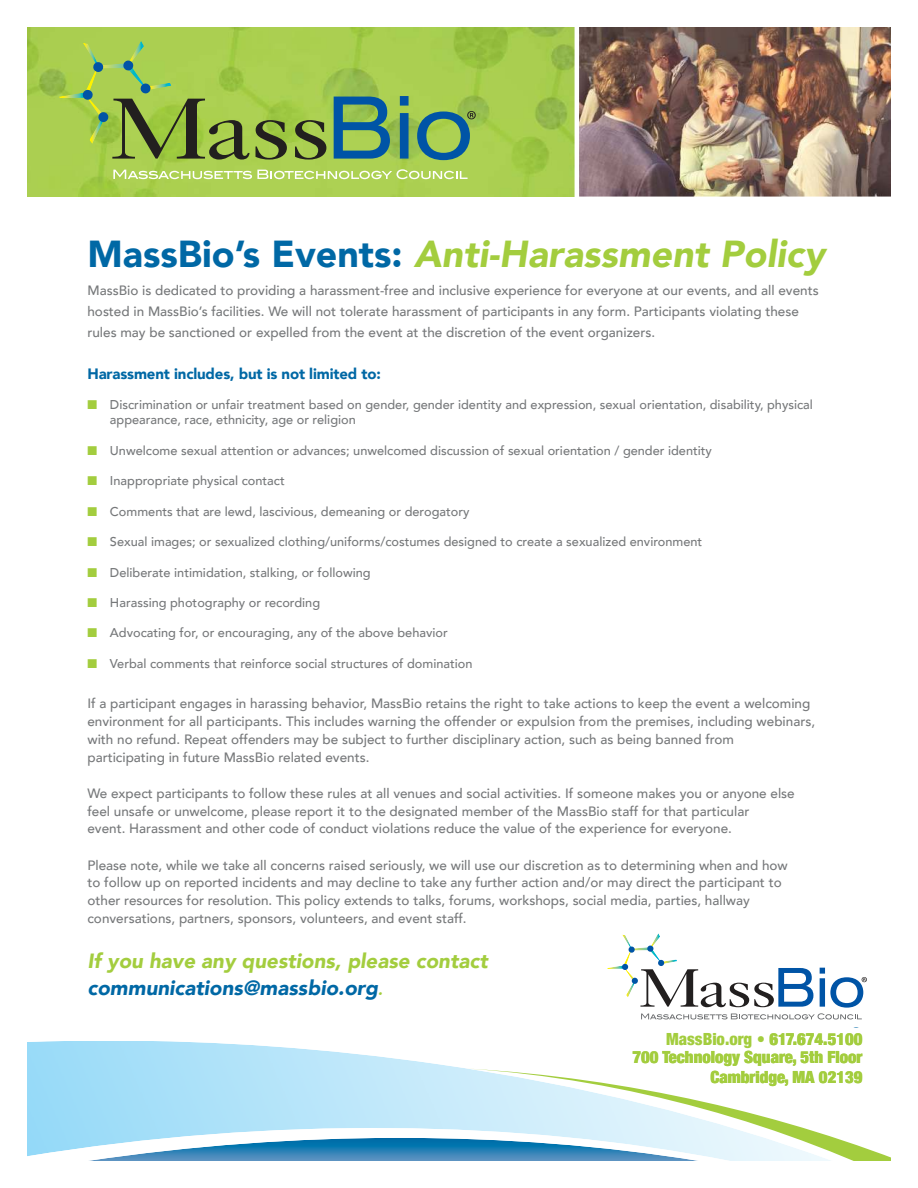
<style>
.page{position:relative;width:918px;height:1188px;background:#fff}
.page>*{position:absolute;margin:0;border:0;box-sizing:border-box;transform-origin:0 0}
.t1{font:italic 900 37.5px "Avenir";color:#a3cd3e}
.t2{font:italic 900 20.55px/26.7px "Avenir";color:#a3cd3e}
.t3{font:900 condensed 16.8px/19.5px "Helvetica Neue";color:#a3cd3e;text-align:right}
.t4{font:900 15px "Avenir";letter-spacing:-.01em;color:#0068a5}
.t5{font:500 13.5px/18px "Avenir";color:#76787a}
.t6{font:500 12.75px/15.1px "Avenir";color:#76787a}
.s1{font-style:normal;color:#0068a5}
.s2{color:#a3cd3e}
.s3{color:#0068a5}
.s4{font-size:15px}
</style>
<div class="page">
<img style="left:579px;top:27px;width:312px;height:170px">
<img style="left:27px;top:27px;width:548px;height:170px">
<img style="left:87px;top:1138px;width:381px;height:23px">
<svg style="left:468px;top:1069px;width:423px;height:92px"></svg>
<img style="left:59px;top:92px;width:23px;height:6px">
<img style="left:83px;top:43px;width:16px;height:23px">
<img style="left:129px;top:41px;width:15px;height:22px">
<img style="left:84px;top:63px;width:63px;height:20px">
<svg style="left:123px;top:60px;width:11px;height:11px"></svg>
<svg style="left:93px;top:62px;width:11px;height:11px"></svg>
<svg style="left:113px;top:169px;width:355px;height:10px"></svg>
<svg style="left:82px;top:83px;width:168px;height:77px;background:#8baa45"></svg>
<svg style="left:256px;top:120px;width:31px;height:40px"></svg>
<svg style="left:295px;top:120px;width:31px;height:40px"></svg>
<svg style="left:334px;top:97px;width:56px;height:62px;background:#4b8a7d"></svg>
<svg style="left:400px;top:96px;width:9px;height:63px"></svg>
<svg style="left:417px;top:111px;width:59px;height:49px;background:#659c71"></svg>
<img style="left:626px;top:984px;width:8px;height:13px">
<img style="left:607px;top:965px;width:15px;height:4px">
<img style="left:622px;top:935px;width:9px;height:11px">
<img style="left:665px;top:959px;width:12px;height:5px">
<img style="left:652px;top:933px;width:8px;height:13px">
<img style="left:624px;top:947px;width:38px;height:31px">
<svg style="left:647px;top:945px;width:7px;height:7px"></svg>
<svg style="left:628px;top:946px;width:7px;height:7px"></svg>
<svg style="left:622px;top:964px;width:6px;height:6px"></svg>
<svg style="left:631px;top:977px;width:7px;height:7px"></svg>
<div style="left:658px;top:960px;width:7px;height:6px;background:#0054a6;border-radius:3px"></div>
<svg style="left:640px;top:968px;width:227px;height:52px"></svg>
<h1 class="t1" style="left:87px;top:238px;width:739px"><span class="s1">MassBio’s Events:</span> Anti-Harassment Policy</h1>
<p class="t5" style="left:87px;top:282px;width:733px;line-height:21px">MassBio is dedicated to providing a harassment-free and inclusive experience for everyone at our events, and all events hosted in MassBio’s facilities. We will not tolerate harassment of participants in any form. Participants violating these rules may be sanctioned or expelled from the event at the discretion of the event organizers.</p>
<p class="t4" style="left:87px;top:368px;width:295px">Harassment includes, but is not limited to:</p>
<p class="t6" style="left:110px;top:398px;width:705px;text-indent:-23px"><span class="s2">■</span> Discrimination or unfair treatment based on gender, gender identity and expression, sexual orientation, disability, physical appearance, race, ethnicity, age or religion</p>
<p class="t6" style="left:87px;top:444px;width:626px"><span class="s2">■</span> Unwelcome sexual attention or advances; unwelcomed discussion of sexual orientation / gender identity</p>
<p class="t6" style="left:87px;top:475px;width:199px"><span class="s2">■</span> Inappropriate physical contact</p>
<p class="t6" style="left:87px;top:505px;width:383px"><span class="s2">■</span> Comments that are lewd, lascivious, demeaning or derogatory</p>
<p class="t6" style="left:87px;top:535px;width:616px"><span class="s2">■</span> Sexual images; or sexualized clothing/uniforms/costumes designed to create a sexualized environment</p>
<p class="t6" style="left:87px;top:566px;width:285px"><span class="s2">■</span> Deliberate intimidation, stalking, or following</p>
<p class="t6" style="left:87px;top:596px;width:234px"><span class="s2">■</span> Harassing photography or recording</p>
<p class="t6" style="left:87px;top:627px;width:362px"><span class="s2">■</span> Advocating for, or encouraging, any of the above behavior</p>
<p class="t6" style="left:87px;top:657px;width:387px"><span class="s2">■</span> Verbal comments that reinforce social structures of domination</p>
<p class="t5" style="left:87px;top:695px;width:729px">If a participant engages in harassing behavior, MassBio retains the right to take actions to keep the event a welcoming environment for all participants. This includes warning the offender or expulsion from the premises, including webinars, with no refund. Repeat offenders may be subject to further disciplinary action, such as being banned from<br>participating in future MassBio related events.</p>
<p class="t5" style="left:87px;top:785px;width:709px">We expect participants to follow these rules at all venues and social activities. If someone makes you or anyone else feel unsafe or unwelcome, please report it to the designated member of the MassBio staff for that particular<br>event. Harassment and other code of conduct violations reduce the value of the experience for everyone.</p>
<p class="t5" style="left:87px;top:857px;width:702px">Please note, while we take all concerns raised seriously, we will use our discretion as to determining when and how to follow up on reported incidents and may decline to take any further action and/or may direct the participant to other resources for resolution. This policy extends to talks, forums, workshops, social media, parties, hallway conversations, partners, sponsors, volunteers, and event staff.</p>
<h2 class="t2" style="left:87px;top:949px;width:402px">If you have any questions, please contact <span class="s3">communications@massbio.org</span><span class="s4">.</span></h2>
<p class="t3" style="left:666px;top:1028px;width:198px">MassBio.org • 617.674.5100</p>
<p class="t3" style="left:633px;top:1049px;width:231px">700 Technology Square, 5th Floor<br>Cambridge, MA 02139</p>
</div>
